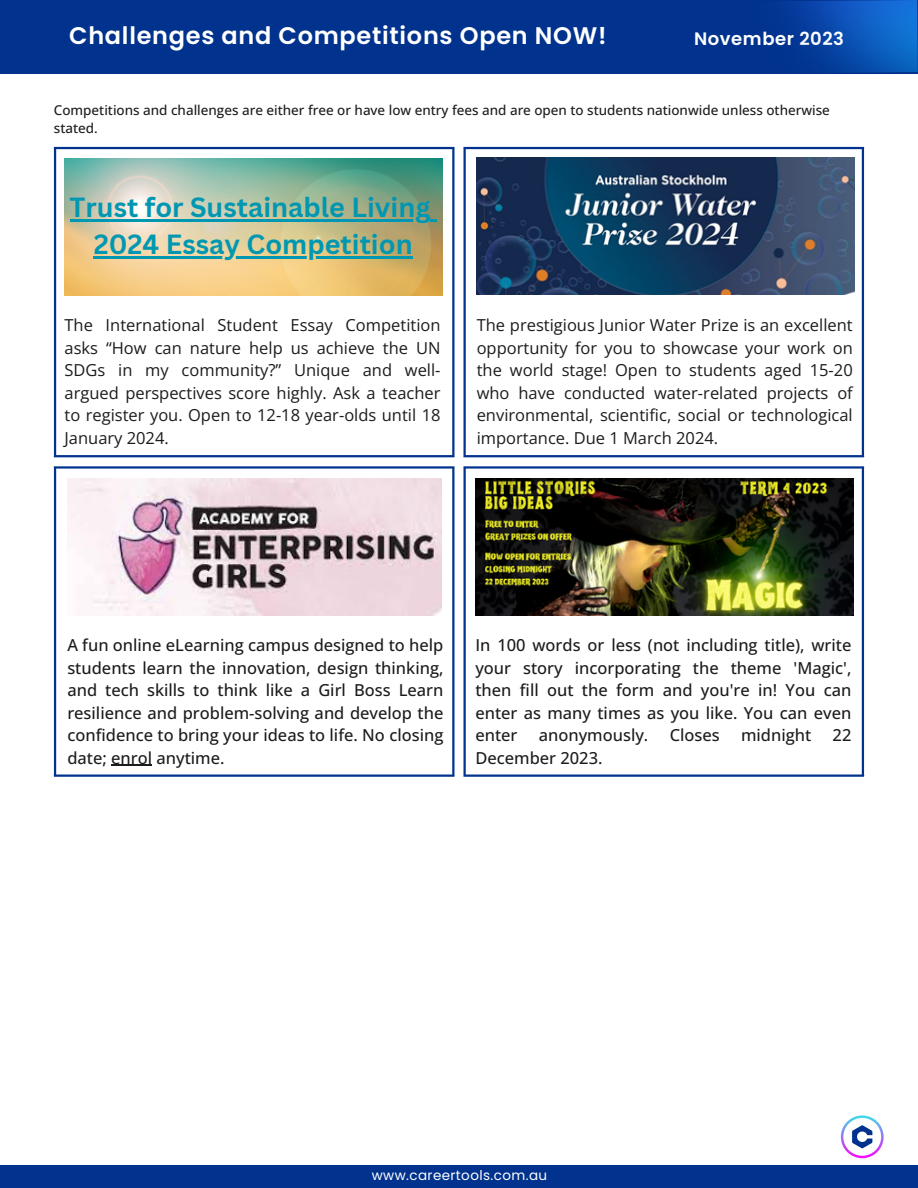
<style>
.page{position:relative;width:918px;height:1188px;background:#fff}
.page>*{position:absolute;margin:0;border:0;box-sizing:border-box;transform-origin:0 0}
.t1{font:700 27px "Canva Sans";color:#0097b2}
.t2{font:600 24px "Poppins";letter-spacing:.03em;color:#fff}
.t3{font:600 18px "Poppins";letter-spacing:.03em;color:#fff}
.t4{font:16.5px/22.5px "Open Sans";color:#1b1c1e;text-align:justify}
.t5{font:500 16.5px/22.5px "Open Sans";color:#1b1c1e;text-align:justify}
.t6{font:500 13.5px/18px "Open Sans";color:#1b1c1e}
.t7{font:13.5px "Poppins";letter-spacing:.03em;color:#fff}
</style>
<div class="page">
<hr style="left:54px;top:149px;width:2px;height:306px;background:#01338e">
<hr style="left:452px;top:149px;width:2px;height:306px;background:#01338e">
<hr style="left:54px;top:147px;width:400px;height:2px;background:#01338e">
<hr style="left:54px;top:455px;width:400px;height:2px;background:#01338e">
<hr style="left:463px;top:149px;width:3px;height:306px;background:#01338e">
<hr style="left:862px;top:149px;width:2px;height:306px;background:#01338e">
<hr style="left:463px;top:147px;width:401px;height:2px;background:#01338e">
<hr style="left:463px;top:455px;width:401px;height:2px;background:#01338e">
<hr style="left:54px;top:469px;width:2px;height:306px;background:#01338e">
<hr style="left:452px;top:469px;width:2px;height:306px;background:#01338e">
<hr style="left:54px;top:466px;width:400px;height:3px;background:#01338e">
<hr style="left:54px;top:775px;width:400px;height:2px;background:#01338e">
<hr style="left:463px;top:469px;width:3px;height:306px;background:#01338e">
<hr style="left:862px;top:469px;width:2px;height:306px;background:#01338e">
<hr style="left:463px;top:466px;width:401px;height:3px;background:#01338e">
<hr style="left:463px;top:775px;width:401px;height:2px;background:#01338e">
<svg style="left:841px;top:1115px;width:43px;height:43px"></svg>
<div style="left:0;top:0;width:918px;height:73px;background:#01338e"></div>
<img style="left:785px;top:0;width:133px;height:72px">
<div style="left:0;top:1165px;width:918px;height:23px;background:#01338e"></div>
<img style="left:477px;top:157px;width:378px;height:137px">
<img style="left:65px;top:158px;width:378px;height:137px">
<hr style="left:70px;top:219px;width:360px;height:2px;background:#0097b2">
<svg style="left:430px;top:219px;width:7px;height:2px"></svg>
<hr style="left:94px;top:256px;width:72px;height:2px;background:#0097b2">
<hr style="left:166px;top:256px;width:247px;height:2px;background:#0097b2">
<img style="left:67px;top:478px;width:375px;height:138px">
<hr style="left:111px;top:765px;width:41px;height:1px;background:#1b1c1e">
<img style="left:475px;top:478px;width:378px;height:138px">
<p class="t2" style="left:69px;top:19px;width:539px">Challenges and Competitions Open NOW!</p>
<p class="t3" style="left:694px;top:26px;width:151px">November 2023</p>
<p class="t6" style="left:54px;top:100px;width:777px">Competitions and challenges are either free or have low entry fees and are open to students nationwide unless otherwise stated.</p>
<p class="t1" style="left:70px;top:188px;width:362px">Trust for Sustainable Living</p>
<p class="t1" style="left:94px;top:225px;width:320px">2024 Essay Competition</p>
<p class="t4" style="left:65px;top:313px;width:378px">The International Student Essay Competition asks “How can nature help us achieve the UN SDGs in my community?” Unique and well&shy;argued perspectives score highly. Ask a teacher to register you. Open to 12-18 year-olds until 18<br>January 2024.</p>
<p class="t4" style="left:477px;top:313px;width:378px">The prestigious Junior Water Prize is an excellent opportunity for you to showcase your work on the world stage! Open to students aged 15-20 who have conducted water-related projects of environmental, scientific, social or technological importance. Due 1 March 2024.</p>
<p class="t5" style="left:67px;top:634px;width:378px">A fun online eLearning campus designed to help students learn the innovation, design thinking, and tech skills to think like a Girl Boss Learn resilience and problem-solving and develop the confidence to bring your ideas to life. No closing date; enrol anytime.</p>
<p class="t5" style="left:475px;top:634px;width:378px">In 100 words or less (not including title), write your story incorporating the theme 'Magic', then fill out the form and you're in! You can enter as many times as you like. You can even enter</p>
<p class="t5" style="left:539px;top:724px;width:111px">anonymously.</p>
<p class="t5" style="left:670px;top:724px;width:52px">Closes</p>
<p class="t5" style="left:741px;top:724px;width:72px">midnight</p>
<p class="t5" style="left:833px;top:724px;width:20px">22</p>
<p class="t5" style="left:475px;top:746px;width:129px">December 2023.</p>
<p class="t7" style="left:372px;top:1166px;width:177px">www.careertools.com.au</p>
</div>
